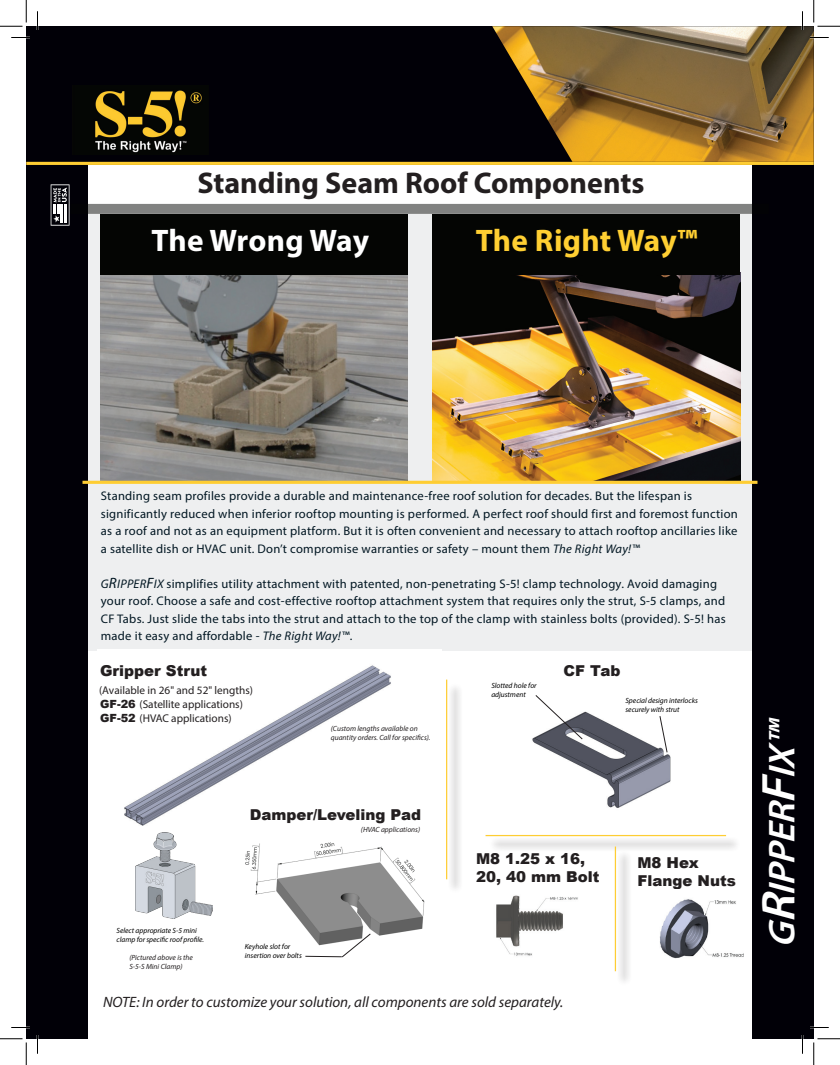
<style>
.page{position:relative;width:840px;height:1065px;background:#fff}
.page>*{position:absolute;margin:0;border:0;box-sizing:border-box;transform-origin:0 0}
.t1{font:italic 600 37.5px "Myriad Pro";color:#fff}
.t2{font:700 31.25px "Myriad Pro";letter-spacing:.005em;color:#ffcf32}
.t3{font:700 31.25px "Myriad Pro";color:#fff}
.t4{font:700 30px "Myriad Pro";color:#231f20}
.t5{font:900 15px/18px "Arial";color:#231f20}
.t6{font:italic 15px "Myriad Pro";color:#231f20}
.t7{font:12.5px/17.5px "Myriad Pro";letter-spacing:.02em;color:#011622}
.t8{font:11.25px/13.9px "Myriad Pro";color:#231f20}
.t9{font:italic 7.5px/9px "Myriad Pro";color:#000001}
.t10{font:italic 7.5px/9px "Myriad Pro";color:#231f20}
.s1{font-style:italic}
.s2{font-style:italic;font-size:15px}
.s3{font-family:"Arial";font-weight:900}
.s4{font-size:47.5px}
</style>
<div class="page">
<div style="left:82px;top:214px;width:676px;height:436px;background:#eeeff0"></div>
<img style="left:100px;top:274px;width:308px;height:207px">
<div style="left:752px;top:26px;width:62px;height:1013px;background:#010007"></div>
<div style="left:26px;top:26px;width:62px;height:1013px;background:#010007"></div>
<div style="left:26px;top:26px;width:784px;height:139px;background:#010007"></div>
<hr style="left:26px;top:162px;width:788px;height:3px;background:#fecd33">
<img style="left:433px;top:274px;width:307px;height:207px">
<img style="left:492px;top:26px;width:322px;height:136px">
<img style="left:95px;top:90px;width:107px;height:63px">
<div style="left:100px;top:214px;width:308px;height:60px;background:#040503"></div>
<div style="left:433px;top:214px;width:307px;height:60px;background:#040503"></div>
<img style="left:532px;top:711px;width:139px;height:97px">
<hr style="left:82px;top:481px;width:676px;height:3px;background:#fecd33">
<div style="left:71px;top:204px;width:698px;height:10px;background:#818281"></div>
<img style="left:496px;top:895px;width:82px;height:61px">
<img style="left:97px;top:649px;width:344px;height:177px">
<img style="left:660px;top:899px;width:84px;height:60px">
<div style="left:488px;top:837px;width:253px;height:15px;background:#efefef"></div>
<hr style="left:486px;top:835px;width:240px;height:1px;background:#fecd33">
<div style="left:448px;top:682px;width:15px;height:212px;background:#f0f0f0"></div>
<hr style="left:446px;top:680px;width:1px;height:199px;background:#fecd33">
<div style="left:617px;top:849px;width:15px;height:137px;background:#231f20;opacity:.75"></div>
<hr style="left:615px;top:847px;width:1px;height:124px;background:#fecd33">
<img style="left:245px;top:842px;width:180px;height:94px">
<svg style="left:51px;top:184px;width:19px;height:42px"></svg>
<svg style="left:535px;top:695px;width:48px;height:44px"></svg>
<svg style="left:660px;top:716px;width:7px;height:37px"></svg>
<svg style="left:305px;top:934px;width:66px;height:23px"></svg>
<img style="left:135px;top:832px;width:78px;height:87px">
<svg style="left:11px;top:37px;width:15px;height:1px"></svg>
<svg style="left:810px;top:37px;width:19px;height:1px"></svg>
<svg style="left:11px;top:1027px;width:15px;height:1px"></svg>
<svg style="left:814px;top:1027px;width:15px;height:1px"></svg>
<svg style="left:37px;top:11px;width:1px;height:15px"></svg>
<svg style="left:37px;top:1039px;width:1px;height:15px"></svg>
<svg style="left:802px;top:11px;width:1px;height:19px"></svg>
<svg style="left:802px;top:1039px;width:1px;height:15px"></svg>
<svg style="left:0;top:0;width:27px;height:27px"></svg>
<svg style="left:0;top:1039px;width:27px;height:26px"></svg>
<svg style="left:814px;top:0;width:26px;height:27px"></svg>
<svg style="left:814px;top:1039px;width:26px;height:26px"></svg>
<h3 class="t4" style="left:197px;top:163px;width:449px">Standing Seam Roof Components</h3>
<h2 class="t3" style="left:151px;top:220px;width:219px">The Wrong Way</h2>
<h2 class="t2" style="left:476px;top:220px;width:223px">The Right Way™</h2>
<p class="t7" style="left:101px;top:487px;width:639px">Standing seam profiles provide a durable and maintenance-free roof solution for decades. But the lifespan is significantly reduced when inferior rooftop mounting is performed. A perfect roof should first and foremost function as a roof and not as an equipment platform. But it is often convenient and necessary to attach rooftop ancillaries like a satellite dish or HVAC unit. Don’t compromise warranties or safety – mount them <span class="s1">The Right Way!™</span></p>
<p class="t7" style="left:101px;top:575px;width:626px"><span class="s1">G</span><span class="s2">R</span><span class="s1">IPPER</span><span class="s2">F</span><span class="s1">IX</span> simplifies utility attachment with patented, non-penetrating S-5! clamp technology. Avoid damaging your roof. Choose a safe and cost-effective rooftop attachment system that requires only the strut, S-5 clamps, and CF Tabs. Just slide the tabs into the strut and attach to the top of the clamp with stainless bolts (provided). S-5! has made it easy and affordable - <span class="s1">The Right Way!™</span>.</p>
<p class="t5" style="left:564px;top:661px;width:58px">CF Tab</p>
<p class="t5" style="left:100px;top:661px;width:109px">Gripper Strut</p>
<p class="t8" style="left:99px;top:683px;width:155px">(Available in 26" and 52" lengths)<br><span class="s3">GF-26</span> (Satellite applications)<br><span class="s3">GF-52</span> (HVAC applications)</p>
<p class="t10" style="left:331px;top:724px;width:101px">(Custom lengths available on quantity orders. Call for specifics).</p>
<p class="t9" style="left:491px;top:681px;width:47px">Slotted hole for adjustment</p>
<p class="t9" style="left:625px;top:696px;width:74px">Special design interlocks securely with strut</p>
<p class="t5" style="left:250px;top:806px;width:173px">Damper/Leveling Pad</p>
<p class="t9" style="left:117px;top:926px;width:89px">Select appropriate S-5 mini clamp for specific roof profile.</p>
<p class="t10" style="left:129px;top:953px;width:65px">(Pictured above is the<br>S-5-S Mini Clamp)</p>
<p class="t9" style="left:245px;top:942px;width:58px">Keyhole slot for insertion over bolts</p>
<p class="t10" style="left:361px;top:824px;width:61px">(HVAC applications)</p>
<p class="t5" style="left:476px;top:849px;width:125px">M8 1.25 x 16,<br>20, 40 mm Bolt</p>
<p class="t6" style="left:103px;top:993px;width:462px">NOTE: In order to customize your solution, all components are sold separately.</p>
<p class="t5" style="left:638px;top:853px;width:100px">M8 Hex<br>Flange Nuts</p>
<h1 class="t1" style="left:758px;top:948px;width:238px;rotate:-90deg">G<span class="s4">R</span>IPPER<span class="s4">F</span>IX™</h1>
</div>
